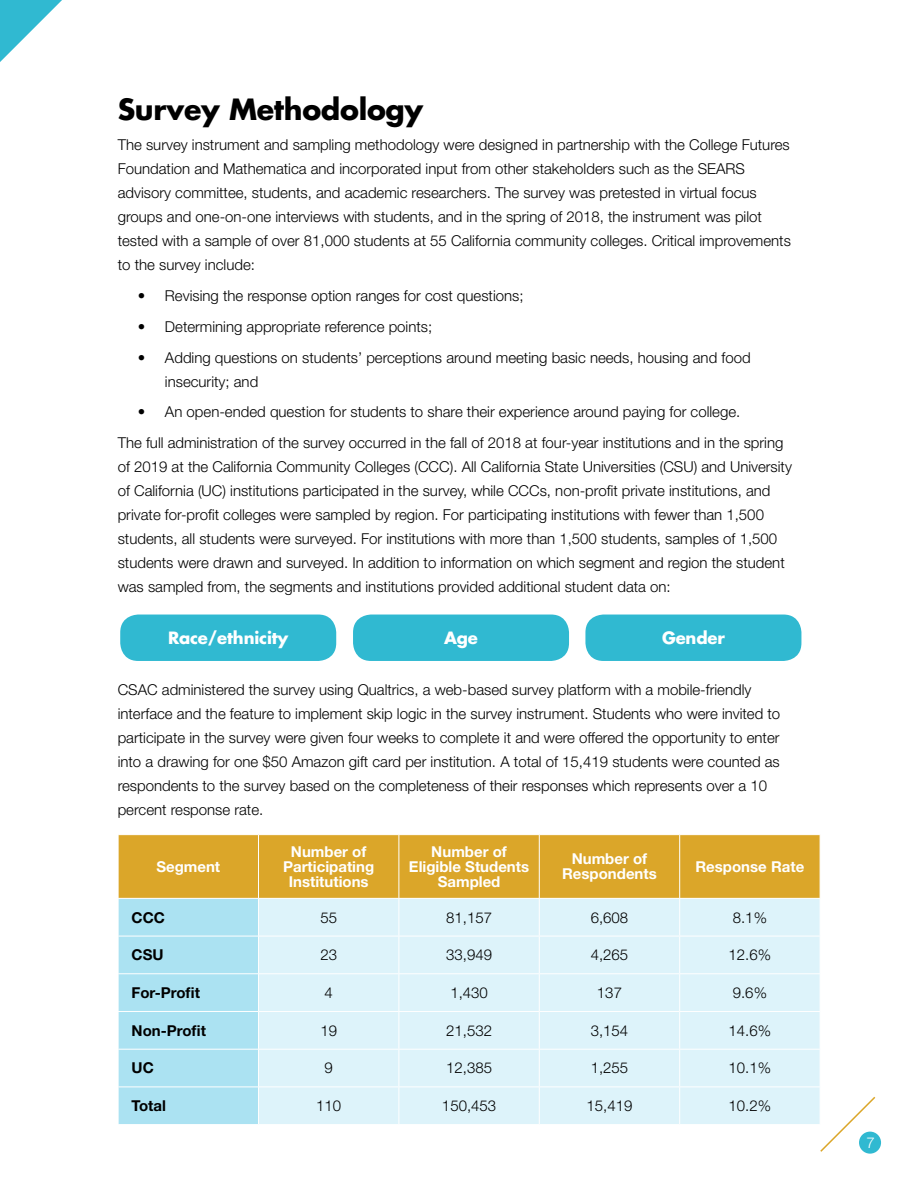
<style>
.page{position:relative;width:918px;height:1188px;background:#fff}
.page>*{position:absolute;margin:0;border:0;box-sizing:border-box;transform-origin:0 0}
.t1{font:700 28.5px "Futura Std";letter-spacing:-.01em;color:#000}
.t2{font:700 16.5px "Futura Std";letter-spacing:-.01em;color:#fff}
.t3{font:300 15px/24px "Helvetica Neue LT Std";color:#000}
.t4{font:700 15px/15px "Helvetica Neue LT Std";color:#fff;text-align:center}
.t5{font:700 15px "Helvetica Neue LT Std";color:#000}
.t6{font:300 15px "Helvetica Neue LT Std";color:#fff}
</style>
<div class="page">
<div style="left:859px;top:1132px;width:22px;height:22px;background:#30b9d1;border-radius:50%"></div>
<svg style="left:820px;top:1096px;width:57px;height:57px"></svg>
<svg style="left:0;top:0;width:62px;height:62px"></svg>
<div style="left:119px;top:835px;width:701px;height:63px;background:#dba629"></div>
<div style="left:119px;top:899px;width:139px;height:225px;background:#abe2f2"></div>
<div style="left:259px;top:899px;width:561px;height:225px;background:#ddf3fa"></div>
<hr style="left:258px;top:835px;width:1px;height:63px;background:#fff">
<hr style="left:399px;top:835px;width:1px;height:63px;background:#fff">
<hr style="left:539px;top:835px;width:1px;height:63px;background:#fff">
<hr style="left:679px;top:835px;width:1px;height:63px;background:#fff">
<hr style="left:399px;top:899px;width:1px;height:37px;background:#fff">
<hr style="left:539px;top:899px;width:1px;height:37px;background:#fff">
<hr style="left:679px;top:899px;width:1px;height:37px;background:#fff">
<hr style="left:118px;top:936px;width:140px;height:1px;background:#fff">
<hr style="left:258px;top:936px;width:141px;height:1px;background:#fff">
<hr style="left:399px;top:936px;width:140px;height:1px;background:#fff">
<hr style="left:399px;top:936px;width:1px;height:37px;background:#fff">
<hr style="left:539px;top:936px;width:141px;height:1px;background:#fff">
<hr style="left:539px;top:936px;width:1px;height:37px;background:#fff">
<hr style="left:680px;top:936px;width:140px;height:1px;background:#fff">
<hr style="left:679px;top:936px;width:1px;height:37px;background:#fff">
<hr style="left:118px;top:973px;width:140px;height:1px;background:#fff">
<hr style="left:258px;top:973px;width:141px;height:1px;background:#fff">
<hr style="left:399px;top:973px;width:140px;height:1px;background:#fff">
<hr style="left:399px;top:974px;width:1px;height:37px;background:#fff">
<hr style="left:539px;top:973px;width:141px;height:1px;background:#fff">
<hr style="left:539px;top:974px;width:1px;height:37px;background:#fff">
<hr style="left:680px;top:973px;width:140px;height:1px;background:#fff">
<hr style="left:679px;top:974px;width:1px;height:37px;background:#fff">
<hr style="left:118px;top:1011px;width:140px;height:1px;background:#fff">
<hr style="left:258px;top:1011px;width:141px;height:1px;background:#fff">
<hr style="left:399px;top:1011px;width:140px;height:1px;background:#fff">
<hr style="left:399px;top:1012px;width:1px;height:37px;background:#fff">
<hr style="left:539px;top:1011px;width:141px;height:1px;background:#fff">
<hr style="left:539px;top:1012px;width:1px;height:37px;background:#fff">
<hr style="left:680px;top:1011px;width:140px;height:1px;background:#fff">
<hr style="left:679px;top:1012px;width:1px;height:37px;background:#fff">
<hr style="left:118px;top:1049px;width:140px;height:1px;background:#fff">
<hr style="left:258px;top:1049px;width:141px;height:1px;background:#fff">
<hr style="left:399px;top:1049px;width:140px;height:1px;background:#fff">
<hr style="left:399px;top:1050px;width:1px;height:37px;background:#fff">
<hr style="left:539px;top:1049px;width:141px;height:1px;background:#fff">
<hr style="left:539px;top:1050px;width:1px;height:37px;background:#fff">
<hr style="left:680px;top:1049px;width:140px;height:1px;background:#fff">
<hr style="left:679px;top:1050px;width:1px;height:37px;background:#fff">
<hr style="left:118px;top:1087px;width:140px;height:1px;background:#fff">
<hr style="left:258px;top:1087px;width:141px;height:1px;background:#fff">
<hr style="left:399px;top:1087px;width:140px;height:1px;background:#fff">
<hr style="left:399px;top:1087px;width:1px;height:37px;background:#fff">
<hr style="left:539px;top:1087px;width:141px;height:1px;background:#fff">
<hr style="left:539px;top:1087px;width:1px;height:37px;background:#fff">
<hr style="left:680px;top:1087px;width:140px;height:1px;background:#fff">
<hr style="left:679px;top:1087px;width:1px;height:37px;background:#fff">
<hr style="left:820px;top:1087px;width:1px;height:37px;background:#fff">
<div style="left:120px;top:615px;width:216px;height:46px;background:#30b9d1;border-radius:18px"></div>
<div style="left:353px;top:615px;width:216px;height:46px;background:#30b9d1;border-radius:18px"></div>
<div style="left:585px;top:615px;width:216px;height:46px;background:#30b9d1;border-radius:18px"></div>
<h1 class="t1" style="left:118px;top:90px;width:307px">Survey Methodology</h1>
<p class="t3" style="left:118px;top:133px;width:675px">The survey instrument and sampling methodology were designed in partnership with the College Futures Foundation and Mathematica and incorporated input from other stakeholders such as the SEARS advisory committee, students, and academic researchers. The survey was pretested in virtual focus groups and one-on-one interviews with students, and in the spring of 2018, the instrument was pilot tested with a sample of over 81,000 students at 55 California community colleges. Critical improvements to the survey include:</p>
<p class="t3" style="left:138px;top:283px;width:387px">• Revising the response option ranges for cost questions;</p>
<p class="t3" style="left:138px;top:314px;width:296px">• Determining appropriate reference points;</p>
<p class="t3" style="left:165px;top:345px;width:587px;text-indent:-27px">• Adding questions on students’ perceptions around meeting basic needs, housing and food insecurity; and</p>
<p class="t3" style="left:118px;top:396px;width:667px;line-height:30.8px;text-indent:20px">• An open-ended question for students to share their experience around paying for college.<br>The full administration of the survey occurred in the fall of 2018 at four-year institutions and in the spring</p>
<p class="t3" style="left:118px;top:454px;width:676px">of 2019 at the California Community Colleges (CCC). All California State Universities (CSU) and University of California (UC) institutions participated in the survey, while CCCs, non-profit private institutions, and private for-profit colleges were sampled by region. For participating institutions with fewer than 1,500 students, all students were surveyed. For institutions with more than 1,500 students, samples of 1,500 students were drawn and surveyed. In addition to information on which segment and region the student was sampled from, the segments and institutions provided additional student data on:</p>
<p class="t2" style="left:168px;top:627px;width:122px">Race/ethnicity</p>
<p class="t2" style="left:444px;top:627px;width:35px">Age</p>
<p class="t2" style="left:662px;top:627px;width:64px">Gender</p>
<p class="t3" style="left:118px;top:677px;width:664px">CSAC administered the survey using Qualtrics, a web-based survey platform with a mobile-friendly interface and the feature to implement skip logic in the survey instrument. Students who were invited to participate in the survey were given four weeks to complete it and were offered the opportunity to enter into a drawing for one $50 Amazon gift card per institution. A total of 15,419 students were counted as respondents to the survey based on the completeness of their responses which represents over a 10 percent response rate.</p>
<p class="t4" style="left:156px;top:859px;width:65px">Segment</p>
<p class="t4" style="left:283px;top:844px;width:93px">Number of<br>Participating<br>Institutions</p>
<p class="t4" style="left:409px;top:844px;width:122px">Number of<br>Eligible Students<br>Sampled</p>
<p class="t4" style="left:562px;top:851px;width:96px">Number of<br>Respondents</p>
<p class="t4" style="left:695px;top:859px;width:110px">Response Rate</p>
<p class="t5" style="left:132px;top:908px;width:35px">CCC</p>
<p class="t3" style="left:320px;top:905px;width:18px">55</p>
<p class="t3" style="left:446px;top:905px;width:47px">81,157</p>
<p class="t3" style="left:591px;top:905px;width:39px">6,608</p>
<p class="t3" style="left:733px;top:905px;width:36px">8.1%</p>
<p class="t5" style="left:132px;top:946px;width:33px">CSU</p>
<p class="t3" style="left:320px;top:943px;width:18px">23</p>
<p class="t3" style="left:446px;top:943px;width:47px">33,949</p>
<p class="t3" style="left:591px;top:943px;width:39px">4,265</p>
<p class="t3" style="left:729px;top:943px;width:44px">12.6%</p>
<p class="t5" style="left:132px;top:983px;width:70px">For-Profit</p>
<p class="t3" style="left:325px;top:980px;width:10px">4</p>
<p class="t3" style="left:450px;top:980px;width:39px">1,430</p>
<p class="t3" style="left:597px;top:980px;width:27px">137</p>
<p class="t3" style="left:733px;top:980px;width:36px">9.6%</p>
<p class="t5" style="left:132px;top:1021px;width:76px">Non-Profit</p>
<p class="t3" style="left:320px;top:1018px;width:18px">19</p>
<p class="t3" style="left:446px;top:1018px;width:47px">21,532</p>
<p class="t3" style="left:591px;top:1018px;width:39px">3,154</p>
<p class="t3" style="left:729px;top:1018px;width:44px">14.6%</p>
<p class="t5" style="left:132px;top:1059px;width:24px">UC</p>
<p class="t3" style="left:325px;top:1056px;width:10px">9</p>
<p class="t3" style="left:446px;top:1056px;width:47px">12,385</p>
<p class="t3" style="left:591px;top:1056px;width:39px">1,255</p>
<p class="t3" style="left:729px;top:1056px;width:44px">10.1%</p>
<p class="t5" style="left:132px;top:1096px;width:36px">Total</p>
<p class="t3" style="left:316px;top:1093px;width:27px">110</p>
<p class="t3" style="left:442px;top:1093px;width:56px">150,453</p>
<p class="t3" style="left:587px;top:1093px;width:47px">15,419</p>
<p class="t3" style="left:729px;top:1093px;width:44px">10.2%</p>
<p class="t6" style="left:866px;top:1134px;width:10px">7</p>
</div>
